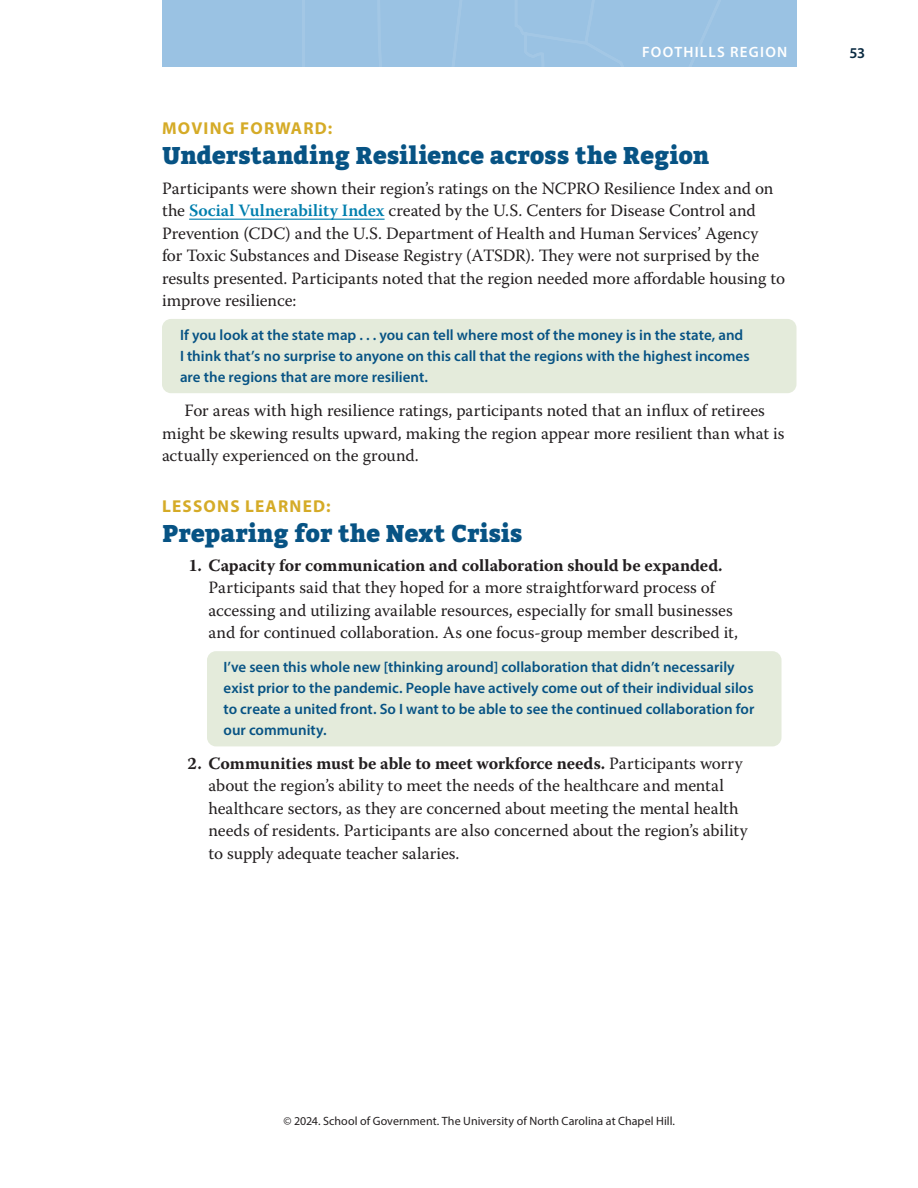
<style>
.page{position:relative;width:918px;height:1188px;background:#fff}
.page>*{position:absolute;margin:0;border:0;box-sizing:border-box;transform-origin:0 0}
.RS_A_head_-_stacked{font:900 24px "Bitter";color:#075384}
._01_BT__no_indent{font:17.25px/22.5px "Warnock Pro";letter-spacing:-.005em;color:#231f20}
._01_BT__indent_after{font:17.25px/22.5px "Warnock Pro";color:#231f20}
.RS_A_head_-_stacked-2{font:700 17.25px "Myriad Pro";letter-spacing:.07em;color:#d5ab27}
.Pull_Quote_in_Numbered_List{font:600 15px/21px "Myriad Pro";color:#075384}
.Pull_Quote{font:600 15px/21px "Myriad Pro";color:#075384}
.t1{font:600 15px "Myriad Pro";letter-spacing:.08em;color:#fff}
.t2{font:600 15px "Myriad Pro";color:#092940}
.t3{font:12px "Myriad Pro";letter-spacing:.005em;color:#231f20}
.s1{font-weight:600;color:#007fae}
.s2{font-weight:700}
</style>
<div class="page">
<div style="left:162px;top:0;width:634px;height:67px;background:#9ac2e3"></div>
<hr style="left:189px;top:219px;width:196px;height:1px;background:#007fae">
<div style="left:162px;top:319px;width:634px;height:74px;background:#e4ebdb;border-radius:9px"></div>
<div style="left:207px;top:651px;width:575px;height:95px;background:#e4ebdb;border-radius:9px"></div>
<p class="t1" style="left:642px;top:42px;width:67px">Footh ills</p>
<p class="t1" style="left:730px;top:42px;width:29px">REGIO</p>
<p class="t1" style="left:777px;top:42px;width:12px">N</p>
<p class="RS_A_head_-_stacked-2" style="left:162px;top:117px;width:172px">MOVING FORWARD:</p>
<p class="RS_A_head_-_stacked" style="left:162px;top:142px;width:549px">Understanding Resilience across the Region</p>
<p class="_01_BT__no_indent" style="left:162px;top:176px;width:625px">Participants were shown their region’s ratings on the NCPRO Resilience Index and on the <span class="s1">Social Vulnerability Index</span> created by the U.S. Centers for Disease Control and Prevention (CDC) and the U.S. Department of Health and Human Services’ Agency<br>for Toxic Substances and Disease Registry (ATSDR). They were not surprised by the results presented. Participants noted that the region needed more affordable housing to improve resilience:</p>
<p class="Pull_Quote" style="left:180px;top:324px;width:571px">If you look at the state map . . . you can tell where most of the money is in the state, and<br>I think that’s no surprise to anyone on this call that the regions with the highest incomes are the regions that are more resilient.</p>
<p class="_01_BT__indent_after" style="left:162px;top:399px;width:624px;text-indent:22px">For areas with high resilience ratings, participants noted that an influx of retirees might be skewing results upward, making the region appear more resilient than what is actually experienced on the ground.</p>
<p class="RS_A_head_-_stacked-2" style="left:162px;top:495px;width:170px">LESSONS LEARNED:</p>
<p class="RS_A_head_-_stacked" style="left:162px;top:519px;width:362px">Preparing for the Next Crisis</p>
<p class="_01_BT__no_indent" style="left:208px;top:554px;width:531px;text-indent:-20px"><span class="s2">1. Capacity for communication and collaboration should be expanded.<br></span>Participants said that they hoped for a more straightforward process of accessing and utilizing available resources, especially for small businesses and for continued collaboration. As one focus-group member described it,</p>
<p class="Pull_Quote_in_Numbered_List" style="left:224px;top:656px;width:532px">I’ve seen this whole new [thinking around] collaboration that didn’t necessarily exist prior to the pandemic. People have actively come out of their individual silos to create a united front. So I want to be able to see the continued collaboration for our community.</p>
<p class="_01_BT__no_indent" style="left:208px;top:752px;width:541px;text-indent:-21px"><span class="s2">2. Communities must be able to meet workforce needs.</span> Participants worry about the region’s ability to meet the needs of the healthcare and mental healthcare sectors, as they are concerned about meeting the mental health needs of residents. Participants are also concerned about the region’s ability to supply adequate teacher salaries.</p>
<p class="t2" style="left:849px;top:43px;width:17px">53</p>
<p class="t3" style="left:283px;top:1114px;width:393px">© 2024. School of Government. The University of North Carolina at Chapel Hill.</p>
</div>
